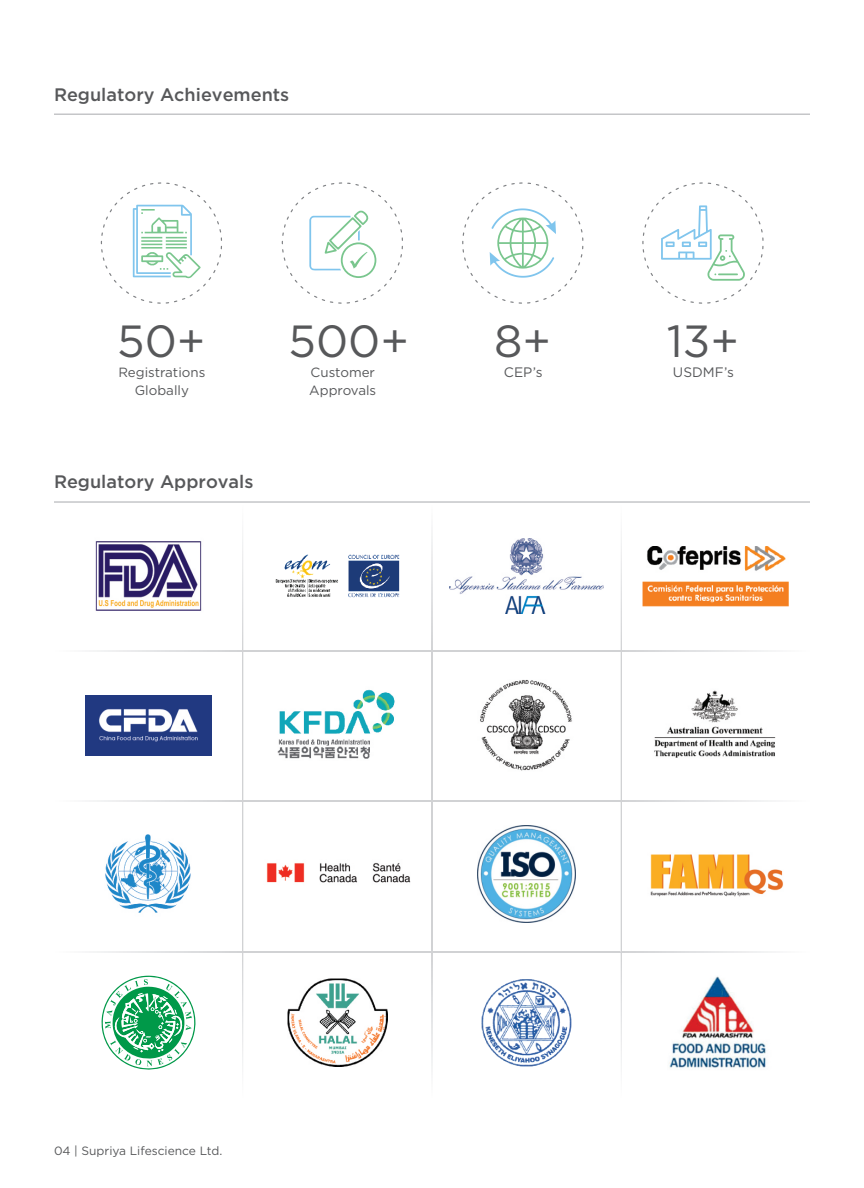
<style>
.page{position:relative;width:864px;height:1188px;background:#fff}
.page>*{position:absolute;margin:0;border:0;box-sizing:border-box;transform-origin:0 0}
.t1{font:45px "Gotham";color:#57585a}
.t2{font:500 18.15px "Gotham";color:#57585a}
.t3{font:13.65px "Gotham";color:#57585a}
.t4{font:13.35px/17.9px "Gotham";color:#57585a;text-align:center}
.t5{font:12px "Gotham";color:#57585a}
</style>
<div class="page">
<div style="left:54px;top:502px;width:189px;height:149px;border:1px solid #fff"></div>
<div style="left:243px;top:502px;width:189px;height:149px;border:1px solid #fff"></div>
<div style="left:54px;top:650px;width:189px;height:150px;border:1px solid #fff"></div>
<div style="left:243px;top:650px;width:189px;height:150px;border:1px solid #fff"></div>
<div style="left:432px;top:650px;width:189px;height:150px;border:1px solid #fff"></div>
<div style="left:621px;top:650px;width:189px;height:150px;border:1px solid #fff"></div>
<div style="left:54px;top:799px;width:189px;height:150px;border:1px solid #fff"></div>
<div style="left:243px;top:799px;width:189px;height:150px;border:1px solid #fff"></div>
<div style="left:432px;top:799px;width:189px;height:150px;border:1px solid #fff"></div>
<div style="left:621px;top:799px;width:189px;height:150px;border:1px solid #fff"></div>
<div style="left:243px;top:948px;width:189px;height:149px;border:1px solid #fff"></div>
<hr style="left:54px;top:114px;width:756px;height:1px;background:#a8a9ad">
<hr style="left:54px;top:502px;width:756px;height:1px;background:#a8a9ad">
<svg style="left:100px;top:182px;width:122px;height:122px"></svg>
<svg style="left:281px;top:182px;width:122px;height:122px"></svg>
<svg style="left:462px;top:182px;width:122px;height:122px"></svg>
<svg style="left:642px;top:182px;width:122px;height:122px"></svg>
<hr style="left:718px;top:273px;width:20px;height:2px;background:#7ac68e">
<img style="left:243px;top:505px;width:1px;height:592px">
<img style="left:432px;top:533px;width:1px;height:536px">
<img style="left:621px;top:534px;width:1px;height:535px">
<img style="left:54px;top:650px;width:756px;height:1px">
<img style="left:105px;top:834px;width:86px;height:79px">
<img style="left:95px;top:541px;width:107px;height:70px">
<img style="left:654px;top:690px;width:122px;height:68px">
<svg style="left:101px;top:976px;width:95px;height:94px"></svg>
<img style="left:643px;top:546px;width:145px;height:60px">
<img style="left:86px;top:695px;width:125px;height:60px">
<img style="left:650px;top:854px;width:133px;height:43px">
<img style="left:275px;top:554px;width:125px;height:44px">
<img style="left:266px;top:863px;width:145px;height:20px">
<img style="left:449px;top:539px;width:155px;height:75px">
<img style="left:481px;top:979px;width:91px;height:88px">
<img style="left:277px;top:689px;width:118px;height:70px">
<img style="left:287px;top:979px;width:101px;height:88px">
<img style="left:480px;top:680px;width:92px;height:91px">
<img style="left:478px;top:825px;width:97px;height:97px">
<img style="left:669px;top:976px;width:97px;height:94px">
<p class="t2" style="left:54px;top:87px;width:237px">Regulatory Achievements</p>
<h1 class="t1" style="left:117px;top:324px;width:90px">50+</h1>
<p class="t4" style="left:118px;top:364px;width:88px">Registrations<br>Globally</p>
<p class="t2" style="left:54px;top:475px;width:201px">Regulatory Approvals</p>
<h1 class="t1" style="left:288px;top:324px;width:122px">500+</h1>
<h1 class="t1" style="left:494px;top:324px;width:59px">8+</h1>
<p class="t3" style="left:504px;top:367px;width:40px">CEP’s</p>
<h1 class="t1" style="left:667px;top:324px;width:74px">13+</h1>
<p class="t4" style="left:311px;top:364px;width:66px">Customer</p>
<p class="t3" style="left:673px;top:367px;width:62px">USDMF’s</p>
<p class="t4" style="left:309px;top:382px;width:69px">Approvals</p>
<p class="t5" style="left:54px;top:1146px;width:170px">04 | Supriya Lifescience Ltd.</p>
</div>
